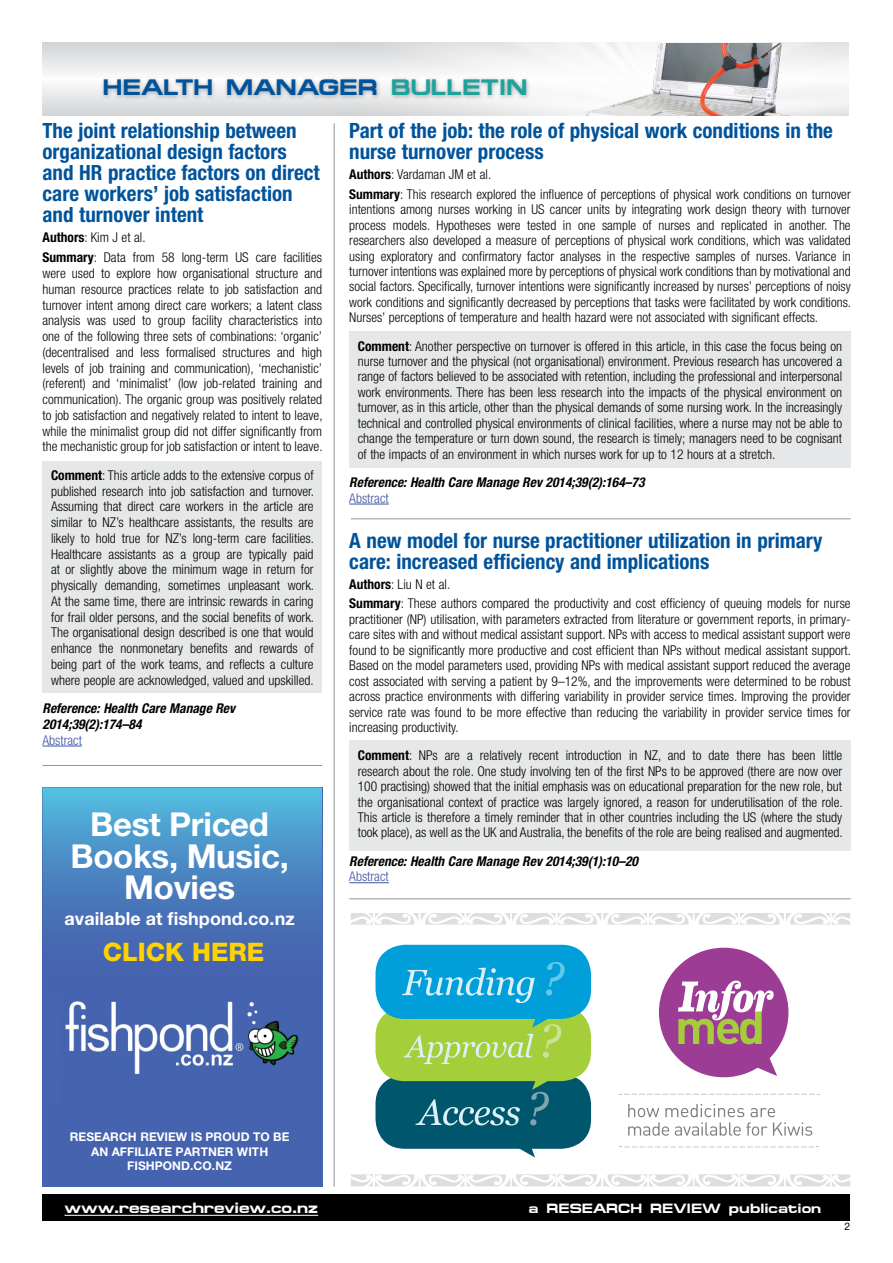
<style>
.page{position:relative;width:893px;height:1263px;background:#fff}
.page>*{position:absolute;margin:0;border:0;box-sizing:border-box;transform-origin:0 0}
.t1{font:700 33px/31.5px "Helvetica Neue LT Pro";letter-spacing:-.01em;color:#fff;text-align:center}
.t2{font:800 25.5px "Helvetica Neue LT Pro";color:#ffd200}
.t3{font:700 22.5px "Micro Extended";color:#00539b}
.Bold{font:700 condensed 21px/21px "Helvetica Neue LT Pro";color:#00539b}
.t4{font:700 18px "Helvetica Neue LT Pro";letter-spacing:.005em;color:#fff}
.t5{font:700 15px "Micro Extended";color:#fff}
.t6{font:300 condensed 13.5px/15.5px "Helvetica Neue LT Pro";color:#000;text-align:justify}
.t7{font:italic 700 condensed 13.5px/15.8px "Helvetica Neue LT Pro";color:#000}
.t8{font:700 13.5px "Micro Extended";color:#fff}
.t9{font:300 condensed 13.5px "Helvetica Neue LT Pro";color:#3e54a5}
.t10{font:700 12px/14.4px "Helvetica Neue LT Pro";letter-spacing:.005em;color:#fff;text-align:center}
.t11{font:10.5px "Helvetica Neue LT Pro";color:#000}
.s1{color:#1fa29b}
.s2{font-weight:700}
</style>
<div class="page">
<div style="left:375px;top:1074px;width:216px;height:75px;background:#00576d;border-radius:29px"></div>
<svg style="left:415px;top:1099px;width:105px;height:26px"></svg>
<svg style="left:505px;top:1148px;width:30px;height:9px"></svg>
<svg style="left:351px;top:913px;width:499px;height:12px"></svg>
<svg style="left:351px;top:1174px;width:499px;height:12px"></svg>
<div style="left:659px;top:948px;width:129px;height:129px;background:#9c3c95;border-radius:50%"></div>
<svg style="left:756px;top:1055px;width:21px;height:21px"></svg>
<svg style="left:678px;top:980px;width:96px;height:64px"></svg>
<svg style="left:619px;top:1146px;width:200px;height:1px"></svg>
<svg style="left:619px;top:1094px;width:201px;height:1px"></svg>
<svg style="left:628px;top:1104px;width:184px;height:32px"></svg>
<div style="left:375px;top:1007px;width:216px;height:74px;background:#a4ce3a;border-radius:29px"></div>
<svg style="left:530px;top:1081px;width:32px;height:44px"></svg>
<div style="left:375px;top:945px;width:216px;height:74px;background:#009fda;border-radius:29px"></div>
<svg style="left:546px;top:962px;width:19px;height:33px"></svg>
<svg style="left:402px;top:968px;width:133px;height:35px"></svg>
<svg style="left:403px;top:1018px;width:159px;height:46px"></svg>
<div style="left:43px;top:461px;width:279px;height:232px;background:#e6e7e8"></div>
<div style="left:349px;top:331px;width:502px;height:136px;background:#e6e7e8"></div>
<div style="left:349px;top:740px;width:502px;height:110px;background:#e6e7e8"></div>
<hr style="left:334px;top:123px;width:1px;height:1064px;background:#939598">
<hr style="left:351px;top:518px;width:500px;height:1px;background:#939598">
<hr style="left:349px;top:898px;width:502px;height:1px;background:#939598">
<hr style="left:349px;top:504px;width:40px;height:1px;background:#3e54a5">
<hr style="left:349px;top:882px;width:40px;height:1px;background:#3e54a5">
<hr style="left:43px;top:765px;width:279px;height:1px;background:#939598">
<hr style="left:43px;top:746px;width:39px;height:1px;background:#3e54a5">
<div style="left:43px;top:1194px;width:807px;height:26px;background:#000"></div>
<hr style="left:65px;top:1215px;width:253px;height:1px;background:#fff">
<svg style="left:43px;top:43px;width:293px;height:72px"></svg>
<div style="left:101px;top:75px;width:430px;height:26px;background:#000;opacity:.3"></div>
<img style="left:574px;top:43px;width:260px;height:72px">
<img style="left:43px;top:997px;width:279px;height:190px">
<svg style="left:43px;top:788px;width:279px;height:209px;background:#4a82c0"></svg>
<p class="t3" style="left:103px;top:74px;width:426px">HEALTH MANAGER <span class="s1">BULLETIN</span></p>
<p class="Bold" style="left:43px;top:120px;width:279px">The joint relationship between organizational design factors and HR practice factors on direct care workers’ job satisfaction and turnover intent</p>
<p class="t6" style="left:43px;top:230px;width:105px"><span class="s2">Authors</span>: Kim J et al.</p>
<p class="t6" style="left:43px;top:250px;width:282px"><span class="s2">Summary</span>: Data from 58 long-term US care facilities were used to explore how organisational structure and human resource practices relate to job satisfaction and turnover intent among direct care workers; a latent class analysis was used to group facility characteristics into one of the following three sets of combinations: ‘organic’ (decentralised and less formalised structures and high levels of job training and communication), ‘mechanistic’ (referent) and ‘minimalist’ (low job-related training and communication). The organic group was positively related to job satisfaction and negatively related to intent to leave, while the minimalist group did not differ significantly from the mechanistic group for job satisfaction or intent to leave.</p>
<p class="t6" style="left:51px;top:467px;width:265px"><span class="s2">Comment</span>: This article adds to the extensive corpus of published research into job satisfaction and turnover.<br>Assuming that direct care workers in the article are similar to NZ’s healthcare assistants, the results are likely to hold true for NZ’s long-term care facilities.<br>Healthcare assistants as a group are typically paid at or slightly above the minimum wage in return for physically demanding, sometimes unpleasant work.<br>At the same time, there are intrinsic rewards in caring for frail older persons, and the social benefits of work.<br>The organisational design described is one that would enhance the nonmonetary benefits and rewards of being part of the work teams, and reflects a culture where people are acknowledged, valued and upskilled.</p>
<p class="t7" style="left:43px;top:701px;width:194px">Reference: Health Care Manage Rev<br>2014;39(2):174–84</p>
<p class="t9" style="left:43px;top:732px;width:41px">Abstract</p>
<p class="t1" style="left:70px;top:808px;width:220px">Best Priced<br>Books, Music,<br>Movies</p>
<p class="t4" style="left:65px;top:907px;width:232px">available at fishpond.co.nz</p>
<p class="t2" style="left:103px;top:936px;width:163px">CLICK HERE</p>
<p class="Bold" style="left:349px;top:120px;width:485px">Part of the job: the role of physical work conditions in the nurse turnover process</p>
<p class="t6" style="left:349px;top:166px;width:143px"><span class="s2">Authors</span>: Vardaman JM et al.</p>
<p class="t6" style="left:349px;top:186px;width:503px"><span class="s2">Summary</span>: This research explored the influence of perceptions of physical work conditions on turnover intentions among nurses working in US cancer units by integrating work design theory with turnover process models. Hypotheses were tested in one sample of nurses and replicated in another. The researchers also developed a measure of perceptions of physical work conditions, which was validated using exploratory and confirmatory factor analyses in the respective samples of nurses. Variance in turnover intentions was explained more by perceptions of physical work conditions than by motivational and social factors. Specifically, turnover intentions were significantly increased by nurses’ perceptions of noisy work conditions and significantly decreased by perceptions that tasks were facilitated by work conditions.<br>Nurses’ perceptions of temperature and health hazard were not associated with significant effects.</p>
<p class="t6" style="left:358px;top:338px;width:486px"><span class="s2">Comment</span>: Another perspective on turnover is offered in this article, in this case the focus being on nurse turnover and the physical (not organisational) environment. Previous research has uncovered a range of factors believed to be associated with retention, including the professional and interpersonal work environments. There has been less research into the impacts of the physical environment on turnover, as in this article, other than the physical demands of some nursing work. In the increasingly technical and controlled physical environments of clinical facilities, where a nurse may not be able to change the temperature or turn down sound, the research is timely; managers need to be cognisant of the impacts of an environment in which nurses work for up to 12 hours at a stretch.</p>
<p class="t7" style="left:349px;top:474px;width:297px">Reference: Health Care Manage Rev 2014;39(2):164–73</p>
<p class="t9" style="left:349px;top:490px;width:41px">Abstract</p>
<p class="Bold" style="left:349px;top:530px;width:475px">A new model for nurse practitioner utilization in primary care: increased efficiency and implications</p>
<p class="t6" style="left:349px;top:576px;width:102px"><span class="s2">Authors</span>: Liu N et al.</p>
<p class="t6" style="left:349px;top:596px;width:503px"><span class="s2">Summary</span>: These authors compared the productivity and cost efficiency of queuing models for nurse practitioner (NP) utilisation, with parameters extracted from literature or government reports, in primary&shy;care sites with and without medical assistant support. NPs with access to medical assistant support were found to be significantly more productive and cost efficient than NPs without medical assistant support.<br>Based on the model parameters used, providing NPs with medical assistant support reduced the average cost associated with serving a patient by 9–12%, and the improvements were determined to be robust across practice environments with differing variability in provider service times. Improving the provider service rate was found to be more effective than reducing the variability in provider service times for increasing productivity.</p>
<p class="t6" style="left:358px;top:747px;width:486px"><span class="s2">Comment</span>: NPs are a relatively recent introduction in NZ, and to date there has been little research about the role. One study involving ten of the first NPs to be approved (there are now over 100 practising) showed that the initial emphasis was on educational preparation for the new role, but the organisational context of practice was largely ignored, a reason for underutilisation of the role.<br>This article is therefore a timely reminder that in other countries including the US (where the study took place), as well as the UK and Australia, the benefits of the role are being realised and augmented.</p>
<p class="t7" style="left:349px;top:853px;width:290px">Reference: Health Care Manage Rev 2014;39(1):10–20</p>
<p class="t9" style="left:349px;top:869px;width:41px">Abstract</p>
<p class="t10" style="left:70px;top:1129px;width:221px">RESEARCH REVIEW IS PROUD TO BE<br>AN AFFILIATE PARTNER WITH<br>FISHPOND.CO.NZ</p>
<p class="t5" style="left:65px;top:1199px;width:255px">www.researchreview.co.nz</p>
<p class="t8" style="left:528px;top:1201px;width:294px">a RESEARCH REVIEW publication</p>
<p class="t11" style="left:845px;top:1220px;width:7px">2</p>
</div>
